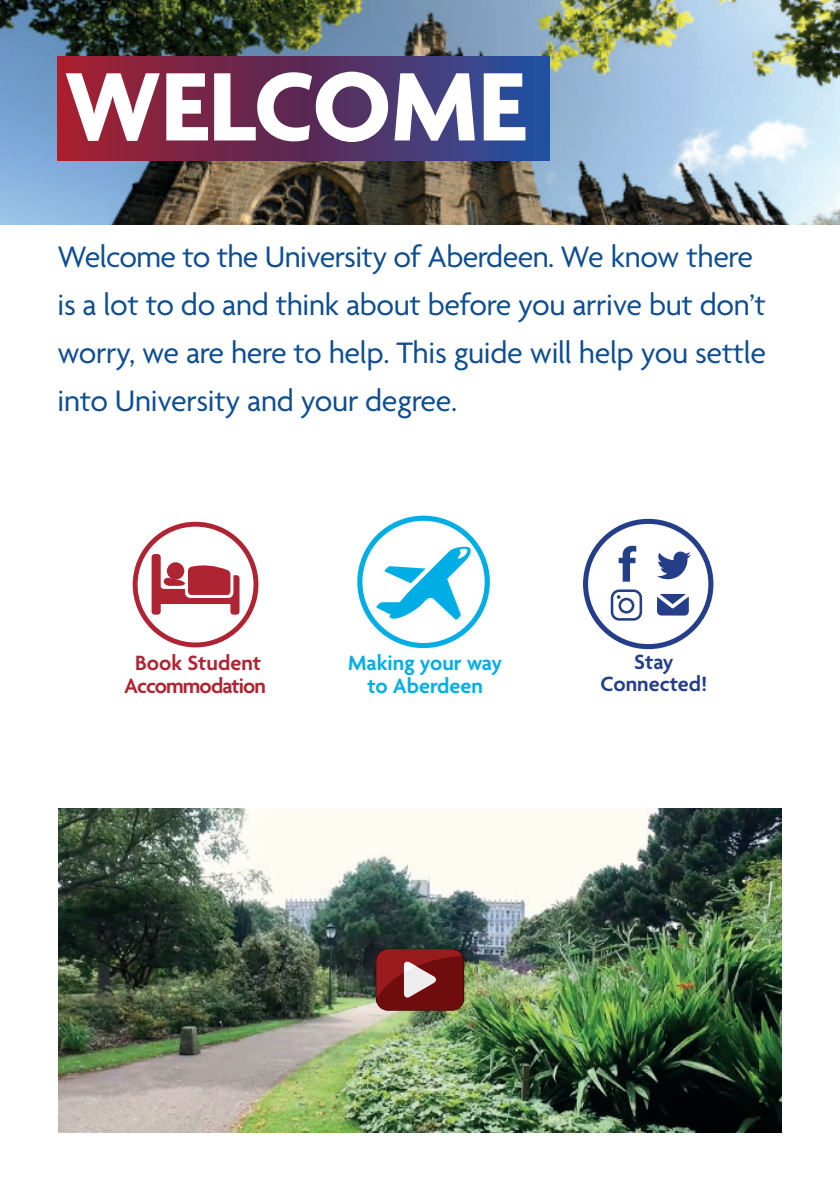
<style>
.page{position:relative;width:840px;height:1191px;background:#fff}
.page>*{position:absolute;margin:0;border:0;box-sizing:border-box;transform-origin:0 0}
.t1{font:700 105.2px "Agenda";color:#fff}
.t2{font:32px/48px "Agenda";letter-spacing:-.01em;color:#0e4d91}
.t3{font:600 22.4px/22.4px "Agenda";letter-spacing:-.04em;color:#af2432;text-align:center}
.t4{font:600 22.4px/22.4px "Agenda";color:#00aee5;text-align:center}
.t5{font:600 22.4px/22.4px "Agenda";color:#253e8a;text-align:center}
</style>
<div class="page">
<div style="left:357px;top:515px;width:132px;height:133px;border:5px solid #00aee5;border-radius:50%"></div>
<svg style="left:376px;top:546px;width:95px;height:74px"></svg>
<img style="left:0;top:0;width:839px;height:224px">
<div style="left:57px;top:57px;width:492px;height:103px;background:linear-gradient(to right,#a01725,#214a99)"></div>
<svg style="left:135px;top:524px;width:121px;height:121px"></svg>
<div style="left:167px;top:562px;width:17px;height:17px;background:#af2432;border-radius:50%"></div>
<div style="left:582px;top:519px;width:131px;height:130px;border:5px solid #253e8a;border-radius:50%"></div>
<svg style="left:657px;top:551px;width:33px;height:28px"></svg>
<svg style="left:618px;top:546px;width:18px;height:35px"></svg>
<svg style="left:657px;top:594px;width:31px;height:21px"></svg>
<div style="left:618px;top:598px;width:16px;height:15px;border:3px solid #253e8a;border-radius:50%"></div>
<div style="left:610px;top:589px;width:31px;height:31px;border:3px solid #253e8a;border-radius:7px"></div>
<svg style="left:616px;top:595px;width:4px;height:4px"></svg>
<img style="left:58px;top:808px;width:723px;height:324px">
<svg style="left:375px;top:948px;width:89px;height:62px;background:#883031"></svg>
<h1 class="t1" style="left:65px;top:50px;width:462px">WELCOME</h1>
<p class="t2" style="left:57px;top:235px;width:709px">Welcome to the University of Aberdeen. We know there is a lot to do and think about before you arrive but don’t worry, we are here to help. This guide will help you settle into University and your degree.</p>
<p class="t3" style="left:124px;top:653px;width:143px">Book Student<br>Accommodation</p>
<p class="t5" style="left:600px;top:652px;width:108px">Stay<br>Connected!</p>
<p class="t4" style="left:348px;top:653px;width:155px">Making your way to Aberdeen</p>
</div>
